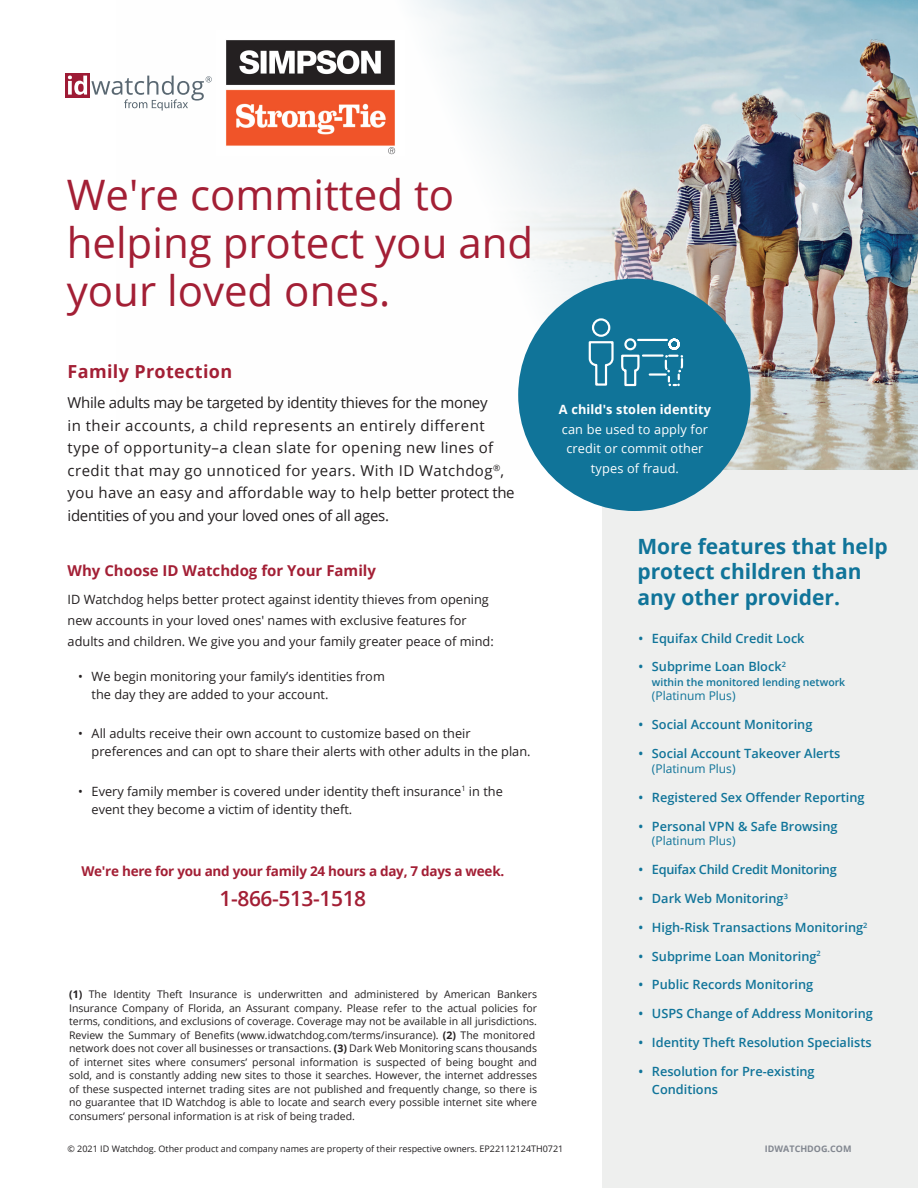
<style>
.page{position:relative;width:918px;height:1188px;background:#fff}
.page>*{position:absolute;margin:0;border:0;box-sizing:border-box;transform-origin:0 0}
.t1{font:42px/48px "Open Sans";color:#a31f35}
.Body_Copy{font:700 21px/25.5px "Open Sans";color:#107499}
.t2{font:600 21px "Open Sans";letter-spacing:-.02em;color:#a31f35}
.t3{font:700 18px "Open Sans";letter-spacing:.02em;color:#a31f35}
.t4{font:15px/22.5px "Open Sans";letter-spacing:.02em;color:#231f20}
.Chart{font:700 15px "Open Sans";color:#a31f35}
.t5{font:700 13.5px "Open Sans";letter-spacing:-.02em;color:#a31f35}
.Chart-2{font:12.75px/18px "Open Sans";color:#231f20}
.t6{font:600 12.75px/18px "Open Sans";color:#107499}
.Sidebar_Copy{font:12.75px/19.5px "Open Sans";letter-spacing:.01em;color:#fff;text-align:center}
.t7{font:600 12.75px "Open Sans";letter-spacing:-.02em;color:#107499}
.t8{font:12px "Open Sans";color:#107499}
.t9{font:10.5px/13.5px "Open Sans";color:#231f20}
.t10{font:600 10.5px "Open Sans";color:#107499}
.t11{font:9px "Open Sans";color:#201d1e}
.t12{font:700 9px "Open Sans";color:#828790}
.s1{font-weight:700}
</style>
<div class="page">
<div style="left:603px;top:469px;width:315px;height:719px;background:#eeefee"></div>
<img style="left:147px;top:0;width:771px;height:470px">
<div style="left:518px;top:279px;width:233px;height:232px;background:#107499;border-radius:50%"></div>
<hr style="left:638px;top:339px;width:29px;height:2px;background:#fff">
<hr style="left:650px;top:373px;width:16px;height:3px;background:#fff">
<hr style="left:643px;top:354px;width:20px;height:3px;background:#fff">
<svg style="left:664px;top:338px;width:20px;height:49px"></svg>
<svg style="left:588px;top:318px;width:53px;height:69px"></svg>
<div style="left:65px;top:73px;width:25px;height:24px;background:#9e1b35"></div>
<svg style="left:68px;top:76px;width:144px;height:35px"></svg>
<img style="left:217px;top:31px;width:187px;height:124px">
<p class="t1" style="left:67px;top:170px;width:468px">We're committed to helping protect you and your loved ones.</p>
<p class="t3" style="left:68px;top:359px;width:166px">Family Protection</p>
<p class="t4" style="left:68px;top:391px;width:449px">While adults may be targeted by identity thieves for the money<br>in their accounts, a child represents an entirely different type of opportunity–a clean slate for opening new lines of credit that may go unnoticed for years. With ID Watchdog<sup>®</sup>, you have an easy and affordable way to help better protect the identities of you and your loved ones of all ages.</p>
<p class="Sidebar_Copy" style="left:559px;top:399px;width:153px"><span class="s1">A child's stolen identity </span>can be used to apply for credit or commit other types of fraud.</p>
<p class="Chart" style="left:68px;top:560px;width:310px">Why Choose ID Watchdog for Your Family</p>
<p class="Chart-2" style="left:68px;top:590px;width:423px">ID Watchdog helps better protect against identity thieves from opening</p>
<p class="Chart-2" style="left:68px;top:611px;width:401px">new accounts in your loved ones' names with exclusive features for</p>
<p class="Chart-2" style="left:68px;top:632px;width:428px">adults and children. We give you and your family greater peace of mind:</p>
<p class="Chart-2" style="left:92px;top:667px;width:295px;text-indent:-14px">• We begin monitoring your family’s identities from the day they are added to your account.</p>
<p class="Chart-2" style="left:92px;top:725px;width:440px;text-indent:-14px">• All adults receive their own account to customize based on their preferences and can opt to share their alerts with other adults in the plan.</p>
<p class="Chart-2" style="left:92px;top:782px;width:413px;text-indent:-13px">• Every family member is covered under identity theft insurance<sup>1</sup> in the event they become a victim of identity theft.</p>
<p class="t5" style="left:81px;top:861px;width:424px">We're here for you and your family 24 hours a day, 7 days a week.</p>
<p class="t2" style="left:220px;top:884px;width:148px">1-866-513-1518</p>
<p class="t9" style="left:69px;top:987px;width:470px"><span class="s1">(1)</span> The Identity Theft Insurance is underwritten and administered by American Bankers Insurance Company of Florida, an Assurant company. Please refer to the actual policies for terms, conditions, and exclusions of coverage. Coverage may not be available in all jurisdictions.<br>Review the Summary of Benefits (www.idwatchdog.com/terms/insurance). <span class="s1">(2)</span> The monitored network does not cover all businesses or transactions. <span class="s1">(3)</span> Dark Web Monitoring scans thousands of internet sites where consumers’ personal information is suspected of being bought and sold, and is constantly adding new sites to those it searches. However, the internet addresses of these suspected internet trading sites are not published and frequently change, so there is no guarantee that ID Watchdog is able to locate and search every possible internet site where consumers’ personal information is at risk of being traded.</p>
<p class="t11" style="left:68px;top:1142px;width:497px">© 2021 ID Watchdog. Other product and company names are property of their respective owners. EP22112124TH0721</p>
<p class="Body_Copy" style="left:638px;top:533px;width:252px">More features that help protect children than any other provider.</p>
<p class="t6" style="left:638px;top:629px;width:168px">• Equifax Child Credit Lock</p>
<p class="t6" style="left:638px;top:657px;width:149px">• Subprime Loan Block<sup>2</sup></p>
<p class="t10" style="left:652px;top:675px;width:195px">within the monitored lending network</p>
<p class="t8" style="left:652px;top:688px;width:85px">(Platinum Plus)</p>
<p class="t6" style="left:638px;top:715px;width:176px">• Social Account Monitoring</p>
<p class="t6" style="left:638px;top:744px;width:203px">• Social Account Takeover Alerts</p>
<p class="t8" style="left:652px;top:760px;width:85px">(Platinum Plus)</p>
<p class="t6" style="left:638px;top:788px;width:228px">• Registered Sex Offender Reporting</p>
<p class="t6" style="left:638px;top:817px;width:201px">• Personal VPN &amp; Safe Browsing</p>
<p class="t8" style="left:652px;top:833px;width:85px">(Platinum Plus)</p>
<p class="t7" style="left:638px;top:861px;width:200px">• Equifax Child Credit Monitoring</p>
<p class="t6" style="left:638px;top:889px;width:151px">• Dark Web Monitoring<sup>3</sup></p>
<p class="t6" style="left:638px;top:918px;width:230px">• High-Risk Transactions Monitoring<sup>2</sup></p>
<p class="t6" style="left:638px;top:947px;width:184px">• Subprime Loan Monitoring<sup>2</sup></p>
<p class="t6" style="left:638px;top:976px;width:176px">• Public Records Monitoring</p>
<p class="t6" style="left:638px;top:1004px;width:236px">• USPS Change of Address Monitoring</p>
<p class="t6" style="left:638px;top:1033px;width:235px">• Identity Theft Resolution Specialists</p>
<p class="t6" style="left:652px;top:1062px;width:164px;text-indent:-14px">• Resolution for Pre-existing<br>Conditions</p>
<p class="t12" style="left:765px;top:1142px;width:88px">IDWATCHDOG.COM</p>
</div>
